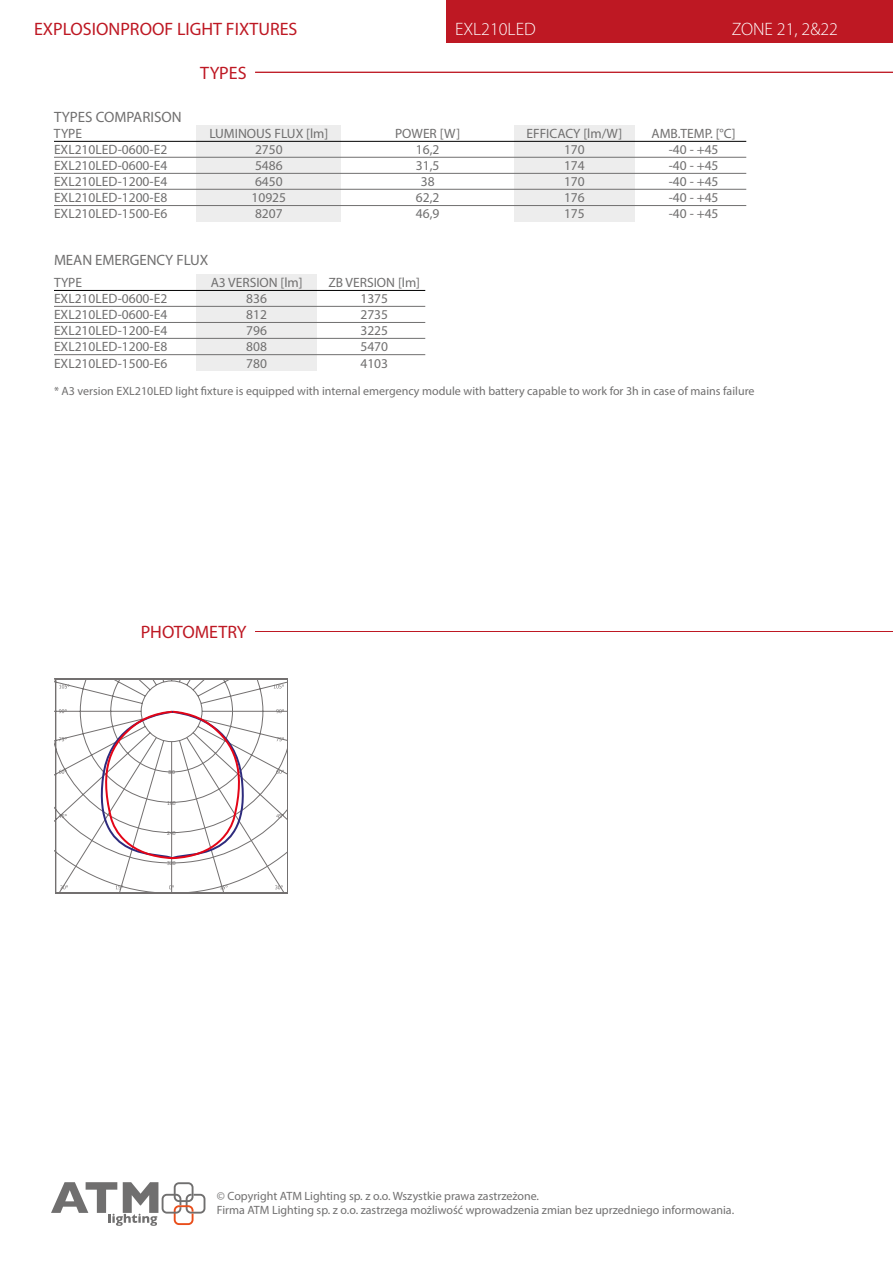
<style>
.page{position:relative;width:893px;height:1263px;background:#fff}
.page>*{position:absolute;margin:0;border:0;box-sizing:border-box;transform-origin:0 0}
.t1{font:18px "Myriad Pro";color:#be1823}
.t2{font:300 18px "Myriad Pro";color:#fff}
.t3{font:15px "Myriad Pro";letter-spacing:-.005em;color:#706f6f}
.t4{font:13.5px/16px "Myriad Pro";color:#706f6f;text-align:justify}
.t5{font:12px/14.4px "Myriad Pro";color:#706f6f}
.t6{font:5.25px "Tahoma";color:#737070}
</style>
<div class="page">
<div style="left:197px;top:141px;width:144px;height:16px;background:#ededed"></div>
<div style="left:197px;top:157px;width:144px;height:16px;background:#ededed"></div>
<div style="left:197px;top:173px;width:144px;height:16px;background:#ededed"></div>
<div style="left:197px;top:189px;width:144px;height:16px;background:#ededed"></div>
<div style="left:197px;top:205px;width:144px;height:16px;background:#ededed"></div>
<div style="left:514px;top:141px;width:121px;height:16px;background:#ededed"></div>
<div style="left:514px;top:157px;width:121px;height:16px;background:#ededed"></div>
<div style="left:514px;top:173px;width:121px;height:16px;background:#ededed"></div>
<div style="left:514px;top:189px;width:121px;height:16px;background:#ededed"></div>
<div style="left:514px;top:205px;width:121px;height:16px;background:#ededed"></div>
<div style="left:197px;top:125px;width:144px;height:16px;background:#ededed"></div>
<div style="left:514px;top:125px;width:121px;height:16px;background:#ededed"></div>
<hr style="left:54px;top:141px;width:692px;height:1px;background:#000">
<hr style="left:54px;top:157px;width:692px;height:1px;background:#706f6f">
<hr style="left:54px;top:189px;width:692px;height:1px;background:#706f6f">
<hr style="left:54px;top:173px;width:692px;height:1px;background:#706f6f">
<hr style="left:54px;top:205px;width:692px;height:1px;background:#706f6f">
<div style="left:197px;top:290px;width:120px;height:16px;background:#ededed"></div>
<div style="left:197px;top:306px;width:120px;height:16px;background:#ededed"></div>
<div style="left:197px;top:322px;width:120px;height:16px;background:#ededed"></div>
<div style="left:197px;top:338px;width:120px;height:16px;background:#ededed"></div>
<div style="left:197px;top:354px;width:120px;height:17px;background:#ededed"></div>
<div style="left:197px;top:275px;width:120px;height:15px;background:#ededed"></div>
<hr style="left:54px;top:290px;width:371px;height:1px;background:#000">
<hr style="left:54px;top:306px;width:371px;height:1px;background:#706f6f">
<hr style="left:54px;top:338px;width:371px;height:1px;background:#706f6f">
<hr style="left:54px;top:322px;width:371px;height:1px;background:#706f6f">
<hr style="left:54px;top:354px;width:371px;height:1px;background:#706f6f">
<svg style="left:54px;top:678px;width:234px;height:216px"></svg>
<svg style="left:274px;top:684px;width:10px;height:4px"></svg>
<svg style="left:59px;top:684px;width:11px;height:4px"></svg>
<svg style="left:58px;top:709px;width:227px;height:185px"></svg>
<div style="left:446px;top:0;width:447px;height:43px;background:#be1823"></div>
<hr style="left:255px;top:631px;width:638px;height:1px;background:#be1823">
<hr style="left:255px;top:72px;width:638px;height:1px;background:#be1823">
<svg style="left:51px;top:1182px;width:155px;height:44px"></svg>
<h1 class="t1" style="left:34px;top:18px;width:265px">EXPLOSIONPROOF LIGHT FIXTURES</h1>
<h1 class="t2" style="left:732px;top:18px;width:108px">ZONE 21, 2&amp;22</h1>
<h1 class="t2" style="left:455px;top:18px;width:82px">EXL210LED</h1>
<p class="t3" style="left:54px;top:108px;width:129px">TYPES COMPARISON</p>
<h1 class="t1" style="left:200px;top:62px;width:48px">TYPES</h1>
<p class="t4" style="left:54px;top:125px;width:30px">TYPE</p>
<p class="t4" style="left:209px;top:125px;width:121px">LUMINOUS FLUX [lm]</p>
<p class="t4" style="left:395px;top:125px;width:67px">POWER [W]</p>
<p class="t4" style="left:526px;top:125px;width:97px">EFFICACY [lm/W]</p>
<p class="t4" style="left:652px;top:125px;width:86px">AMB.TEMP. [°C]</p>
<p class="t4" style="left:54px;top:141px;width:115px">EXL210LED-0600-E2<br>EXL210LED-0600-E4<br>EXL210LED-1200-E4<br>EXL210LED-1200-E8<br>EXL210LED-1500-E6</p>
<p class="t3" style="left:54px;top:250px;width:156px">MEAN EMERGENCY FLUX</p>
<p class="t4" style="left:54px;top:275px;width:115px;text-align:left">TYPE<br>EXL210LED-0600-E2<br>EXL210LED-0600-E4<br>EXL210LED-1200-E4<br>EXL210LED-1200-E8<br>EXL210LED-1500-E6</p>
<p class="t4" style="left:252px;top:141px;width:36px;text-align:left">2750<br>5486<br>6450<br>10925<br>8207</p>
<p class="t4" style="left:416px;top:141px;width:25px;text-align:center">16,2<br>31,5<br>38<br>62,2<br>46,9</p>
<p class="t4" style="left:564px;top:141px;width:22px">170<br>174<br>170<br>176<br>175</p>
<p class="t4" style="left:669px;top:141px;width:51px">-40 - +45 -40 - +45 -40 - +45 -40 - +45 -40 - +45</p>
<p class="t4" style="left:328px;top:275px;width:93px">ZB VERSION [lm]</p>
<p class="t4" style="left:211px;top:275px;width:94px">A3 VERSION [lm]</p>
<p class="t4" style="left:246px;top:290px;width:22px">836<br>812<br>796<br>808<br>780</p>
<p class="t4" style="left:360px;top:290px;width:29px">1375<br>2735<br>3225<br>5470<br>4103</p>
<p class="t5" style="left:54px;top:384px;width:702px">* A3 version EXL210LED light fixture is equipped with internal emergency module with battery capable to work for 3h in case of mains failure</p>
<h1 class="t1" style="left:141px;top:621px;width:107px">PHOTOMETRY</h1>
<p class="t6" style="left:169px;top:769px;width:8px">80</p>
<p class="t6" style="left:167px;top:799px;width:10px">160</p>
<p class="t6" style="left:167px;top:830px;width:10px">240</p>
<p class="t6" style="left:167px;top:860px;width:10px">320</p>
<p class="t5" style="left:217px;top:1188px;width:519px">© Copyright ATM Lighting sp. z o.o. Wszystkie prawa zastrzeżone.<br>Firma ATM Lighting sp. z o.o. zastrzega możliwość wprowadzenia zmian bez uprzedniego informowania.</p>
</div>
